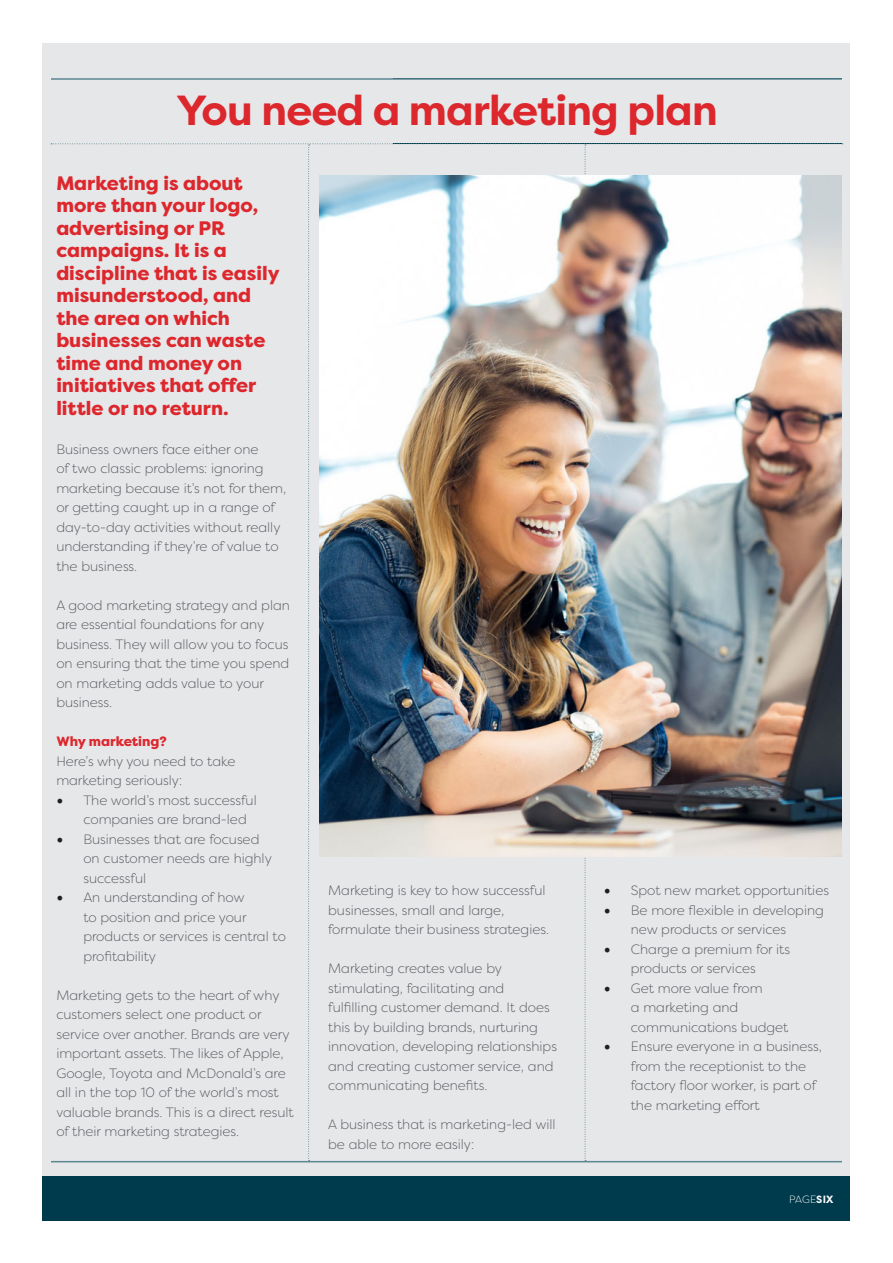
<style>
.page{position:relative;width:893px;height:1263px;background:#fff}
.page>*{position:absolute;margin:0;border:0;box-sizing:border-box;transform-origin:0 0}
.t1{font:700 42px "Filson Pro";letter-spacing:-.02em;color:#dc272d}
.t2{font:800 19.5px/22.5px "Filson Pro";color:#dc272d}
.t3{font:300 13.5px/19.5px "Filson Pro";color:#54555a}
.t4{font:800 13.5px "Filson Pro";color:#dc272d}
.t5{font:300 10.5px "Filson Pro";color:#fff}
.s1{font-family:"Minion Pro";font-weight:400;font-size:18px;color:#231f20}
.s2{font-weight:700}
</style>
<div class="page">
<div style="left:43px;top:43px;width:807px;height:1177px;background:#e6e7e9"></div>
<hr style="left:51px;top:1161px;width:791px;height:1px;background:#5b8692">
<hr style="left:51px;top:78px;width:791px;height:2px;background:#5b8692">
<div style="left:43px;top:1176px;width:807px;height:44px;background:#003b4d"></div>
<img style="left:320px;top:175px;width:522px;height:682px">
<h1 class="t1" style="left:177px;top:84px;width:543px">You need a marketing plan</h1>
<h2 class="t2" style="left:56px;top:172px;width:225px">Marketing is about more than your logo, advertising or PR campaigns. It is a discipline that is easily misunderstood, and the area on which businesses can waste time and money on initiatives that offer little or no return.</h2>
<p class="t3" style="left:56px;top:439px;width:231px">Business owners face either one<br>of two classic problems: ignoring marketing because it’s not for them, or getting caught up in a range of day-to-day activities without really understanding if they’re of value to the business.</p>
<p class="t3" style="left:56px;top:595px;width:235px">A good marketing strategy and plan are essential foundations for any business. They will allow you to focus on ensuring that the time you spend on marketing adds value to your business.</p>
<p class="t4" style="left:56px;top:733px;width:112px">Why marketing?</p>
<p class="t3" style="left:56px;top:751px;width:181px">Here’s why you need to take marketing seriously:</p>
<p class="t3" style="left:83px;top:790px;width:175px;text-indent:-27px"><span class="s1">•</span> The world’s most successful companies are brand-led</p>
<p class="t3" style="left:83px;top:829px;width:190px;text-indent:-27px"><span class="s1">•</span> Businesses that are focused on customer needs are highly successful</p>
<p class="t3" style="left:83px;top:887px;width:204px;text-indent:-27px"><span class="s1">•</span> An understanding of how<br>to position and price your products or services is central to profitability</p>
<p class="t3" style="left:56px;top:985px;width:239px">Marketing gets to the heart of why customers select one product or service over another. Brands are very important assets. The likes of Apple, Google, Toyota and McDonald’s are all in the top 10 of the world’s most valuable brands. This is a direct result of their marketing strategies.</p>
<p class="t3" style="left:328px;top:880px;width:222px">Marketing is key to how successful businesses, small and large, formulate their business strategies.</p>
<p class="t3" style="left:328px;top:958px;width:230px">Marketing creates value by stimulating, facilitating and fulfilling customer demand. It does this by building brands, nurturing innovation, developing relationships and creating customer service, and communicating benefits.</p>
<p class="t3" style="left:328px;top:1114px;width:229px">A business that is marketing-led will be able to more easily:</p>
<p class="t3" style="left:604px;top:880px;width:227px"><span class="s1">•</span> Spot new market opportunities</p>
<p class="t3" style="left:631px;top:900px;width:195px;text-indent:-27px"><span class="s1">•</span> Be more flexible in developing new products or services</p>
<p class="t3" style="left:604px;top:939px;width:188px;text-align:center"><span class="s1">•</span> Charge a premium for its products or services</p>
<p class="t3" style="left:631px;top:978px;width:159px;text-indent:-27px"><span class="s1">•</span> Get more value from<br>a marketing and communications budget</p>
<p class="t3" style="left:631px;top:1036px;width:193px;text-indent:-27px"><span class="s1">•</span> Ensure everyone in a business, from the receptionist to the factory floor worker, is part of the marketing effort</p>
<p class="t5" style="left:789px;top:1192px;width:46px">PAGE<span class="s2">SIX</span></p>
</div>
